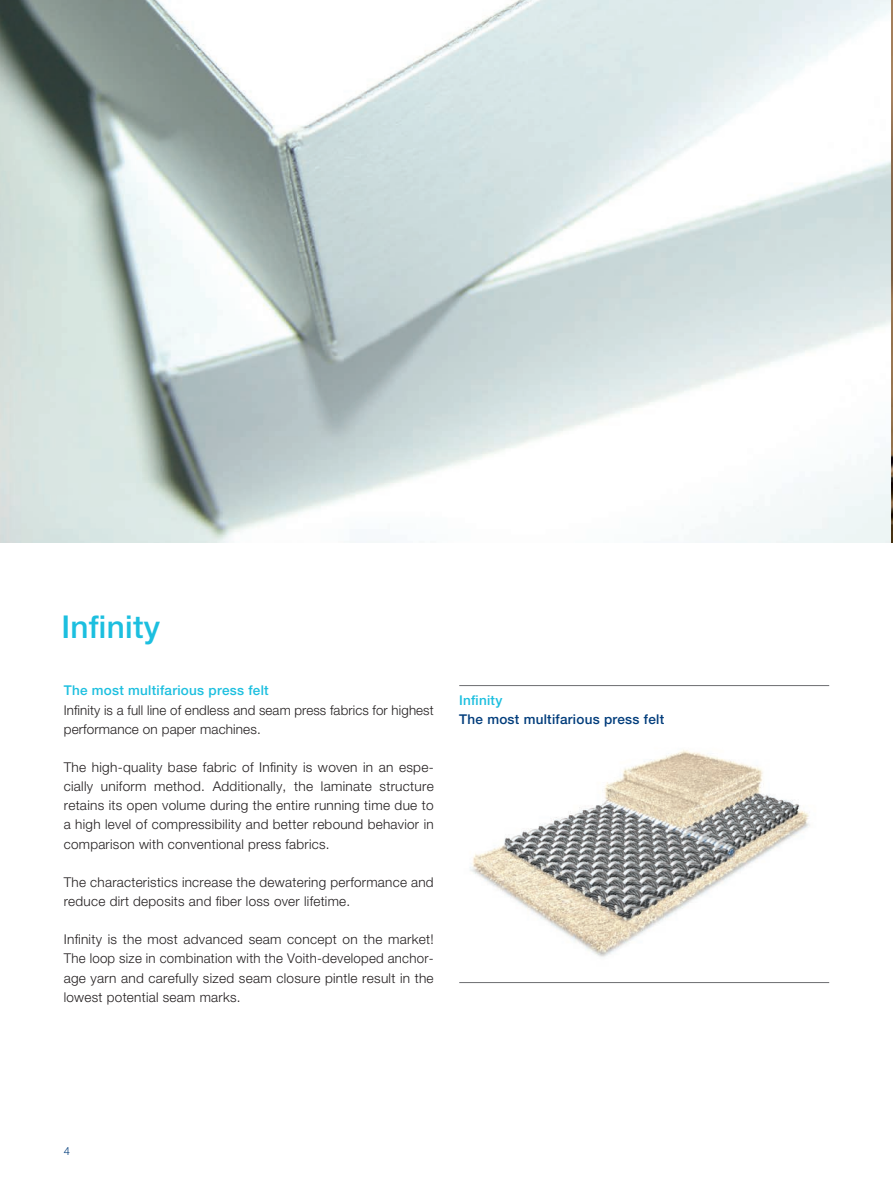
<style>
.page{position:relative;width:893px;height:1191px;background:#fff}
.page>*{position:absolute;margin:0;border:0;box-sizing:border-box;transform-origin:0 0}
.t1{font:500 31.5px "Helvetica Neue LT Pro";letter-spacing:.01em;color:#1cbfdf}
.t2{font:300 13.5px/19.2px "Helvetica Neue LT Pro";letter-spacing:.02em;color:#231f20}
.t3{font:500 13.5px "Helvetica Neue LT Pro";letter-spacing:.02em;color:#1cbfdf}
.t4{font:500 13.5px "Helvetica Neue LT Pro";letter-spacing:.02em;color:#013c7b}
.t5{font:300 11.25px "Helvetica Neue LT Pro";color:#013c7b}
</style>
<div class="page">
<hr style="left:459px;top:685px;width:370px;height:1px;background:#6c6d70">
<hr style="left:459px;top:982px;width:370px;height:1px;background:#6c6d70">
<img style="left:0;top:0;width:893px;height:542px">
<img style="left:470px;top:750px;width:340px;height:207px">
<h1 class="t1" style="left:61px;top:608px;width:100px">Infinity</h1>
<p class="t3" style="left:64px;top:682px;width:206px">The most multifarious press felt</p>
<p class="t2" style="left:64px;top:700px;width:371px">Infinity is a full line of endless and seam press fabrics for highest performance on paper machines.</p>
<p class="t2" style="left:64px;top:757px;width:371px;text-align:justify">The high-quality base fabric of Infinity is woven in an espe&shy;cially uniform method. Additionally, the laminate structure retains its open volume during the entire running time due to a high level of compressibility and better rebound behavior in comparison with conventional press fabrics.</p>
<p class="t2" style="left:64px;top:872px;width:371px">The characteristics increase the dewatering performance and reduce dirt deposits and fiber loss over lifetime.</p>
<p class="t2" style="left:64px;top:929px;width:371px;text-align:justify">Infinity is the most advanced seam concept on the market!<br>The loop size in combination with the Voith-developed anchor&shy;age yarn and carefully sized seam closure pintle result in the lowest potential seam marks.</p>
<p class="t3" style="left:459px;top:692px;width:45px">Infinity</p>
<p class="t4" style="left:459px;top:711px;width:206px">The most multifarious press felt</p>
<p class="t5" style="left:64px;top:1144px;width:8px">4</p>
</div>
